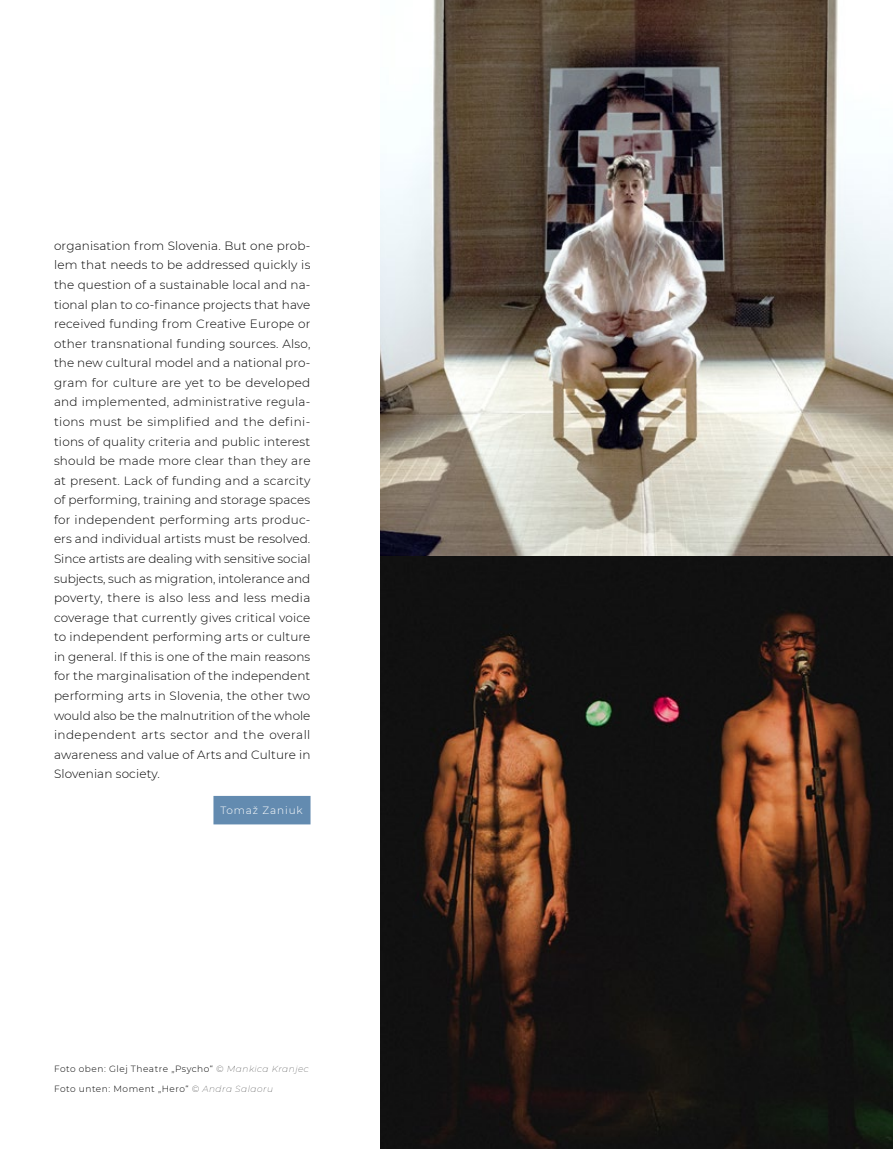
<style>
.page{position:relative;width:893px;height:1149px;background:#fff}
.page>*{position:absolute;margin:0;border:0;box-sizing:border-box;transform-origin:0 0}
.t1{font:300 12px/19.5px "Montserrat";letter-spacing:.015em;color:#000;text-align:justify}
.t2{font:300 10.5px "Montserrat";letter-spacing:.085em;color:#fff}
.t3{font:300 9px/19.5px "Montserrat";letter-spacing:.06em;color:#000}
.s1{font-weight:100;font-style:italic}
</style>
<div class="page">
<div style="left:213px;top:795px;width:97px;height:29px;background:#638bb0"></div>
<img style="left:381px;top:0;width:512px;height:1148px">
<p class="t1" style="left:54px;top:235px;width:258px">organisation from Slovenia. But one prob&shy;lem that needs to be addressed quickly is the question of a sustainable local and na&shy;tional plan to co-finance projects that have received funding from Creative Europe or other transnational funding sources. Also, the new cultural model and a national pro&shy;gram for culture are yet to be developed and implemented, administrative regula&shy;tions must be simplified and the defini&shy;tions of quality criteria and public interest should be made more clear than they are at present. Lack of funding and a scarcity of performing, training and storage spaces for independent performing arts produc&shy;ers and individual artists must be resolved.<br>Since artists are dealing with sensitive social subjects, such as migration, intolerance and poverty, there is also less and less media coverage that currently gives critical voice to independent performing arts or culture in general. If this is one of the main reasons for the marginalisation of the independent performing arts in Slovenia, the other two would also be the malnutrition of the whole independent arts sector and the overall awareness and value of Arts and Culture in Slovenian society.</p>
<p class="t2" style="left:220px;top:802px;width:84px">Tomaž Zaniuk</p>
<p class="t3" style="left:54px;top:1058px;width:256px">Foto oben: Glej Theatre „Psycho“ <span class="s1">© Mankica Kranjec<br></span>Foto unten: Moment „Hero“ <span class="s1">© Andra Salaoru</span></p>
</div>
